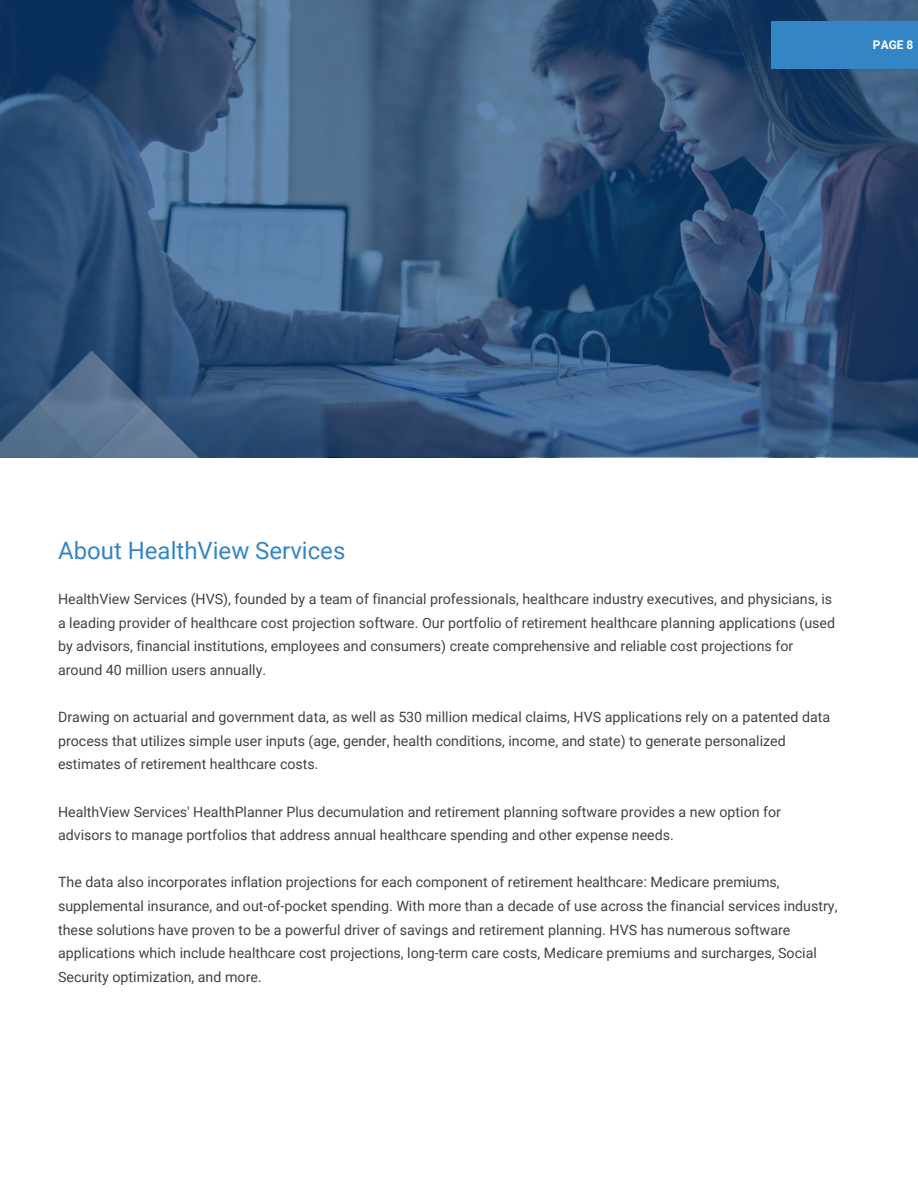
<style>
.page{position:relative;width:918px;height:1188px;background:#fff}
.page>*{position:absolute;margin:0;border:0;box-sizing:border-box;transform-origin:0 0}
.t1{font:24px "Roboto";color:#3385c5}
.t2{font:14.25px/23.7px "Roboto";color:#3f4440}
.t3{font:700 12px "Roboto";color:#fff}
</style>
<div class="page">
<svg style="left:0;top:0;width:918px;height:457px;background:#35557b"></svg>
<img style="left:0;top:350px;width:241px;height:108px">
<div style="left:771px;top:22px;width:147px;height:47px;background:#3385c5"></div>
<h2 class="t3" style="left:873px;top:36px;width:42px">PAGE 8</h2>
<h2 class="t1" style="left:58px;top:533px;width:289px">About HealthView Services</h2>
<p class="t2" style="left:58px;top:586px;width:779px">HealthView Services (HVS), founded by a team of financial professionals, healthcare industry executives, and physicians, is a leading provider of healthcare cost projection software. Our portfolio of retirement healthcare planning applications (used by advisors, financial institutions, employees and consumers) create comprehensive and reliable cost projections for around 40 million users annually.</p>
<p class="t2" style="left:58px;top:705px;width:774px">Drawing on actuarial and government data, as well as 530 million medical claims, HVS applications rely on a patented data process that utilizes simple user inputs (age, gender, health conditions, income, and state) to generate personalized estimates of retirement healthcare costs.</p>
<h1 class="t2" style="left:58px;top:799px;width:725px">HealthView Services' HealthPlanner Plus decumulation and retirement planning software provides a new option for advisors to manage portfolios that address annual healthcare spending and other expense needs.</h1>
<h2 class="t2" style="left:58px;top:870px;width:781px">The data also incorporates inflation projections for each component of retirement healthcare: Medicare premiums, supplemental insurance, and out-of-pocket spending. With more than a decade of use across the financial services industry, these solutions have proven to be a powerful driver of savings and retirement planning. HVS has numerous software applications which include healthcare cost projections, long-term care costs, Medicare premiums and surcharges, Social Security optimization, and more.</h2>
</div>
